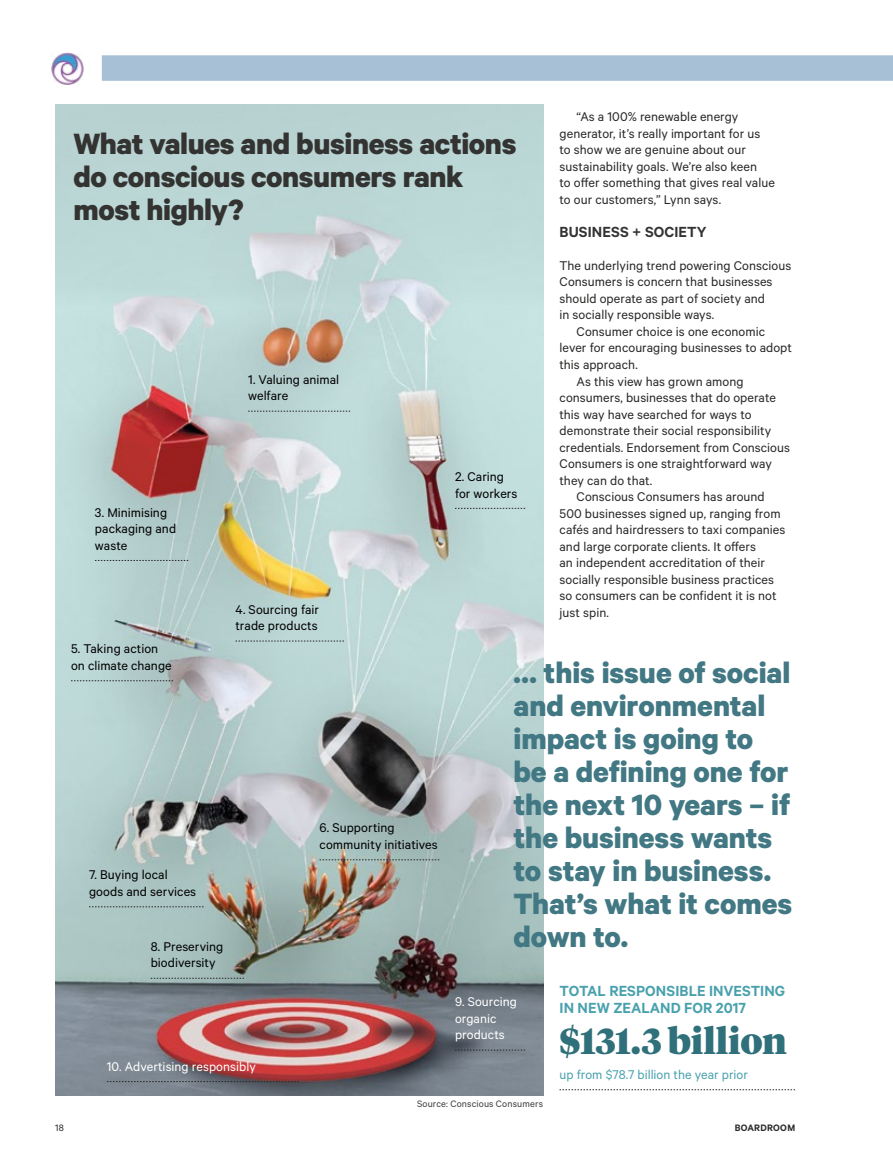
<style>
.page{position:relative;width:893px;height:1170px;background:#fff}
.page>*{position:absolute;margin:0;border:0;box-sizing:border-box;transform-origin:0 0}
.t1{font:900 36px "Tiempos Headline";letter-spacing:-.005em;color:#2f707b}
.t2{font:700 33px/33px "Calibre";color:#417883}
.t3{font:700 33px/33px "Calibre";letter-spacing:-.01em;color:#333332}
.t4{font:600 16.5px/16.5px "Calibre";letter-spacing:.005em;color:#49a1ae}
.t5{font:600 16.5px "Calibre";letter-spacing:.005em;color:#333332}
.t6{font:14.25px/16.5px "Calibre";letter-spacing:.005em;color:#282827}
.t7{font:14.25px/16.5px "Calibre";color:#000}
.t8{font:14.25px/16.5px "Calibre";letter-spacing:.005em;color:#fff}
.t9{font:14.25px "Calibre";color:#49a1ae}
.t10{font:10.5px "Calibre";letter-spacing:.015em;color:#3c3c3b}
.t11{font:600 10.5px "Calibre";letter-spacing:.025em;color:#282827}
.t12{font:10.5px "Calibre";color:#282827}
</style>
<div class="page">
<div style="left:102px;top:55px;width:791px;height:26px;background:#a8c0d6"></div>
<img style="left:55px;top:105px;width:488px;height:990px">
<svg style="left:560px;top:1089px;width:235px;height:1px"></svg>
<svg style="left:95px;top:560px;width:93px;height:1px"></svg>
<svg style="left:248px;top:411px;width:102px;height:1px"></svg>
<svg style="left:455px;top:508px;width:70px;height:1px"></svg>
<svg style="left:236px;top:640px;width:108px;height:1px"></svg>
<svg style="left:71px;top:680px;width:102px;height:1px"></svg>
<svg style="left:89px;top:906px;width:115px;height:1px"></svg>
<svg style="left:151px;top:977px;width:93px;height:1px"></svg>
<svg style="left:320px;top:859px;width:119px;height:1px"></svg>
<svg style="left:455px;top:1049px;width:70px;height:1px"></svg>
<svg style="left:107px;top:1081px;width:192px;height:1px"></svg>
<img style="left:51px;top:52px;width:33px;height:33px">
<h2 class="t3" style="left:73px;top:126px;width:445px">What values and business actions do conscious consumers rank most highly?</h2>
<p class="t7" style="left:95px;top:503px;width:83px">3. Minimising packaging and waste</p>
<p class="t7" style="left:248px;top:370px;width:93px">1. Valuing animal welfare</p>
<p class="t7" style="left:236px;top:600px;width:85px">4. Sourcing fair trade products</p>
<p class="t7" style="left:455px;top:468px;width:64px">2. Caring for workers</p>
<p class="t6" style="left:559px;top:108px;width:217px;text-indent:17px">“As a 100% renewable energy generator, it’s really important for us to show we are genuine about our sustainability goals. We’re also keen<br>to offer something that gives real value to our customers,” Lynn says.</p>
<p class="t5" style="left:560px;top:222px;width:149px">BUSINESS + SOCIETY</p>
<p class="t6" style="left:560px;top:257px;width:233px">The underlying trend powering Conscious</p>
<p class="t6" style="left:560px;top:273px;width:214px">Consumers is concern that businesses</p>
<p class="t6" style="left:560px;top:290px;width:207px">should operate as part of society and</p>
<p class="t6" style="left:560px;top:306px;width:156px">in socially responsible ways.</p>
<p class="t6" style="left:577px;top:323px;width:190px">Consumer choice is one economic</p>
<p class="t6" style="left:560px;top:339px;width:234px">lever for encouraging businesses to adopt</p>
<p class="t6" style="left:560px;top:356px;width:80px">this approach.</p>
<p class="t6" style="left:577px;top:372px;width:169px">As this view has grown among</p>
<p class="t6" style="left:560px;top:389px;width:218px">consumers, businesses that do operate</p>
<p class="t6" style="left:560px;top:405px;width:193px">this way have searched for ways to</p>
<p class="t6" style="left:560px;top:422px;width:213px">demonstrate their social responsibility</p>
<p class="t6" style="left:560px;top:438px;width:232px">credentials. Endorsement from Conscious</p>
<p class="t6" style="left:560px;top:455px;width:214px">Consumers is one straightforward way</p>
<p class="t6" style="left:560px;top:471px;width:94px">they can do that.</p>
<p class="t6" style="left:577px;top:488px;width:190px">Conscious Consumers has around</p>
<p class="t6" style="left:560px;top:504px;width:223px">500 businesses signed up, ranging from</p>
<p class="t6" style="left:560px;top:521px;width:227px">cafés and hairdressers to taxi companies</p>
<p class="t6" style="left:560px;top:537px;width:198px">and large corporate clients. It offers</p>
<p class="t6" style="left:560px;top:554px;width:207px">an independent accreditation of their</p>
<p class="t6" style="left:560px;top:570px;width:216px">socially responsible business practices</p>
<p class="t6" style="left:560px;top:587px;width:218px">so consumers can be confident it is not</p>
<p class="t6" style="left:560px;top:603px;width:51px">just spin.</p>
<p class="t7" style="left:71px;top:640px;width:102px">5. Taking action on climate change</p>
<p class="t7" style="left:89px;top:866px;width:109px">7. Buying local goods and services</p>
<p class="t7" style="left:151px;top:937px;width:74px">8. Preserving biodiversity</p>
<p class="t8" style="left:107px;top:1057px;width:150px">10. Advertising responsibly</p>
<p class="t7" style="left:320px;top:819px;width:120px">6. Supporting community initiatives</p>
<h2 class="t2" style="left:513px;top:654px;width:280px">… this issue of social and environmental impact is going to be a defining one for the next 10 years – if the business wants to stay in business.<br>That’s what it comes down to.</h2>
<p class="t4" style="left:560px;top:982px;width:227px">TOTAL RESPONSIBLE INVESTING<br>IN NEW ZEALAND FOR 2017</p>
<p class="t8" style="left:455px;top:992px;width:63px">9. Sourcing organic products</p>
<h1 class="t1" style="left:560px;top:1015px;width:229px">$131.3 billion</h1>
<p class="t9" style="left:560px;top:1066px;width:190px">up from $78.7 billion the year prior</p>
<p class="t10" style="left:417px;top:1097px;width:127px">Source: Conscious Consumers</p>
<p class="t12" style="left:55px;top:1121px;width:10px">18</p>
<p class="t11" style="left:735px;top:1121px;width:62px">BOARDROOM</p>
</div>
